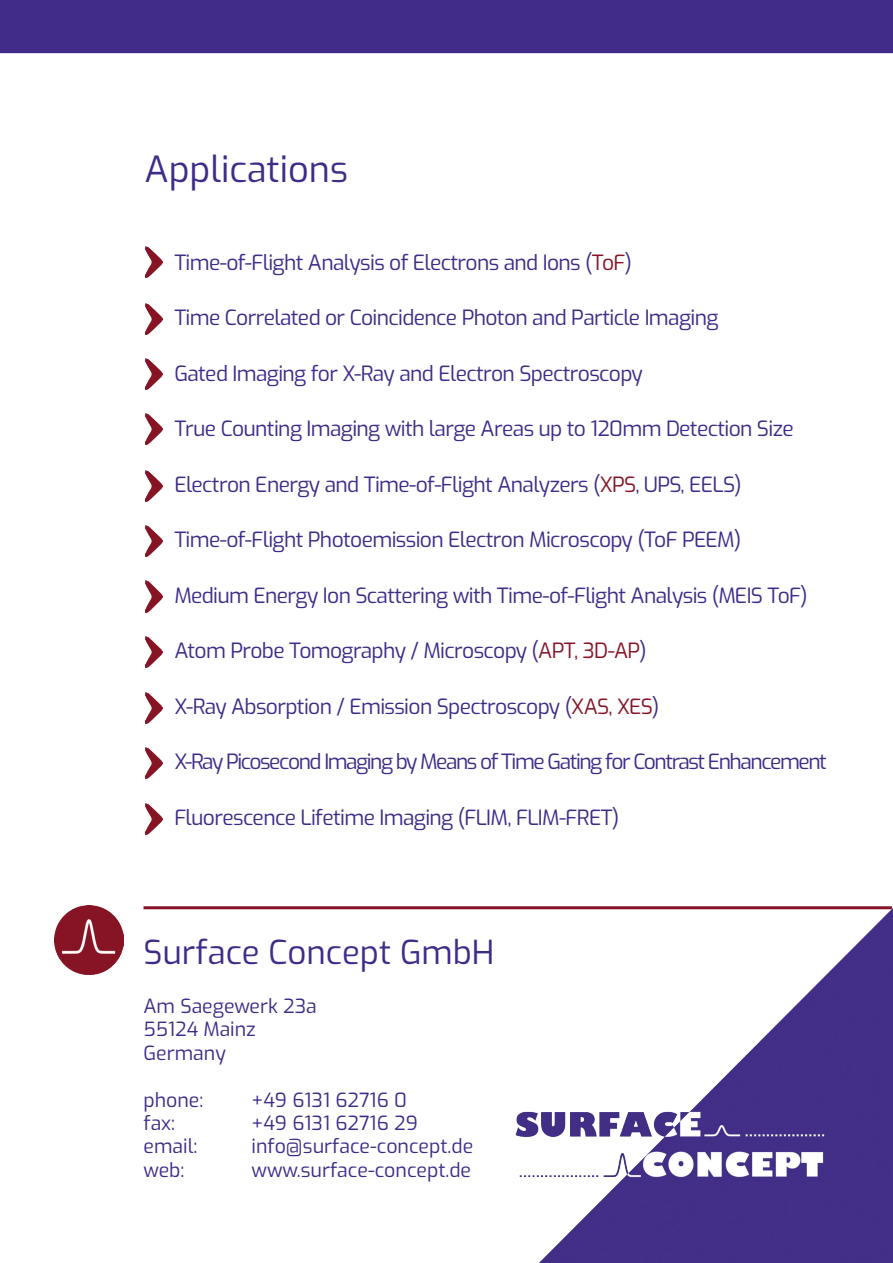
<style>
.page{position:relative;width:893px;height:1263px;background:#fff}
.page>*{position:absolute;margin:0;border:0;box-sizing:border-box;transform-origin:0 0}
.t1{font:36px "Exo";color:#402b89}
.t2{font:33px "Exo";color:#402b89}
.t3{font:21px "Exo";letter-spacing:-.03em;color:#402b89}
.t4{font:21px "Exo";letter-spacing:-.07em;color:#402b89}
.t5{font:19.5px/23.4px "Exo";color:#402b89}
.s1{color:#871426}
</style>
<div class="page">
<div style="left:0;top:0;width:893px;height:53px;background:#402b89"></div>
<img style="left:54px;top:905px;width:69px;height:69px">
<hr style="left:144px;top:906px;width:748px;height:3px;background:#871426">
<img style="left:146px;top:246px;width:17px;height:31px">
<img style="left:146px;top:304px;width:17px;height:31px">
<img style="left:146px;top:359px;width:16px;height:31px">
<img style="left:146px;top:413px;width:17px;height:32px">
<img style="left:146px;top:470px;width:17px;height:31px">
<img style="left:146px;top:525px;width:17px;height:31px">
<img style="left:146px;top:581px;width:16px;height:31px">
<img style="left:146px;top:637px;width:16px;height:31px">
<img style="left:146px;top:692px;width:16px;height:32px">
<img style="left:146px;top:747px;width:16px;height:31px">
<img style="left:146px;top:804px;width:16px;height:31px">
<img style="left:337px;top:906px;width:556px;height:357px">
<h1 class="t1" style="left:145px;top:142px;width:205px">Applications</h1>
<p class="t3" style="left:174px;top:247px;width:459px">Time-of-Flight Analysis of Electrons and Ions (<span class="s1">ToF</span>)</p>
<p class="t3" style="left:174px;top:302px;width:546px">Time Correlated or Coincidence Photon and Particle Imaging</p>
<p class="t3" style="left:174px;top:358px;width:470px">Gated Imaging for X-Ray and Electron Spectroscopy</p>
<p class="t3" style="left:174px;top:413px;width:621px">True Counting Imaging with large Areas up to 120mm Detection Size</p>
<p class="t3" style="left:174px;top:469px;width:569px">Electron Energy and Time-of-Flight Analyzers (<span class="s1">XPS</span>, UPS, EELS)</p>
<p class="t3" style="left:174px;top:524px;width:569px">Time-of-Flight Photoemission Electron Microscopy (ToF PEEM)</p>
<p class="t3" style="left:174px;top:580px;width:635px">Medium Energy Ion Scattering with Time-of-Flight Analysis (MEIS ToF)</p>
<p class="t3" style="left:174px;top:635px;width:474px">Atom Probe Tomography / Microscopy (<span class="s1">APT, 3D-AP</span>)</p>
<p class="t3" style="left:174px;top:691px;width:487px">X-Ray Absorption / Emission Spectroscopy (<span class="s1">XAS, XES</span>)</p>
<p class="t4" style="left:174px;top:746px;width:654px">X-Ray Picosecond Imaging by Means of Time Gating for Contrast Enhancement</p>
<p class="t3" style="left:174px;top:802px;width:446px">Fluorescence Lifetime Imaging (FLIM, FLIM-FRET)</p>
<h2 class="t2" style="left:144px;top:928px;width:352px">Surface Concept GmbH</h2>
<p class="t5" style="left:144px;top:993px;width:175px">Am Saegewerk 23a<br>55124 Mainz<br>Germany</p>
<p class="t5" style="left:144px;top:1087px;width:61px">phone:</p>
<p class="t5" style="left:251px;top:1087px;width:157px">+49 6131 62716 0</p>
<p class="t5" style="left:144px;top:1110px;width:33px">fax:</p>
<p class="t5" style="left:251px;top:1110px;width:168px">+49 6131 62716 29</p>
<p class="t5" style="left:144px;top:1134px;width:55px">email:</p>
<p class="t5" style="left:251px;top:1134px;width:223px">info@surface-concept.de</p>
<p class="t5" style="left:144px;top:1157px;width:42px">web:</p>
<p class="t5" style="left:251px;top:1157px;width:221px">www.surface-concept.de</p>
</div>
